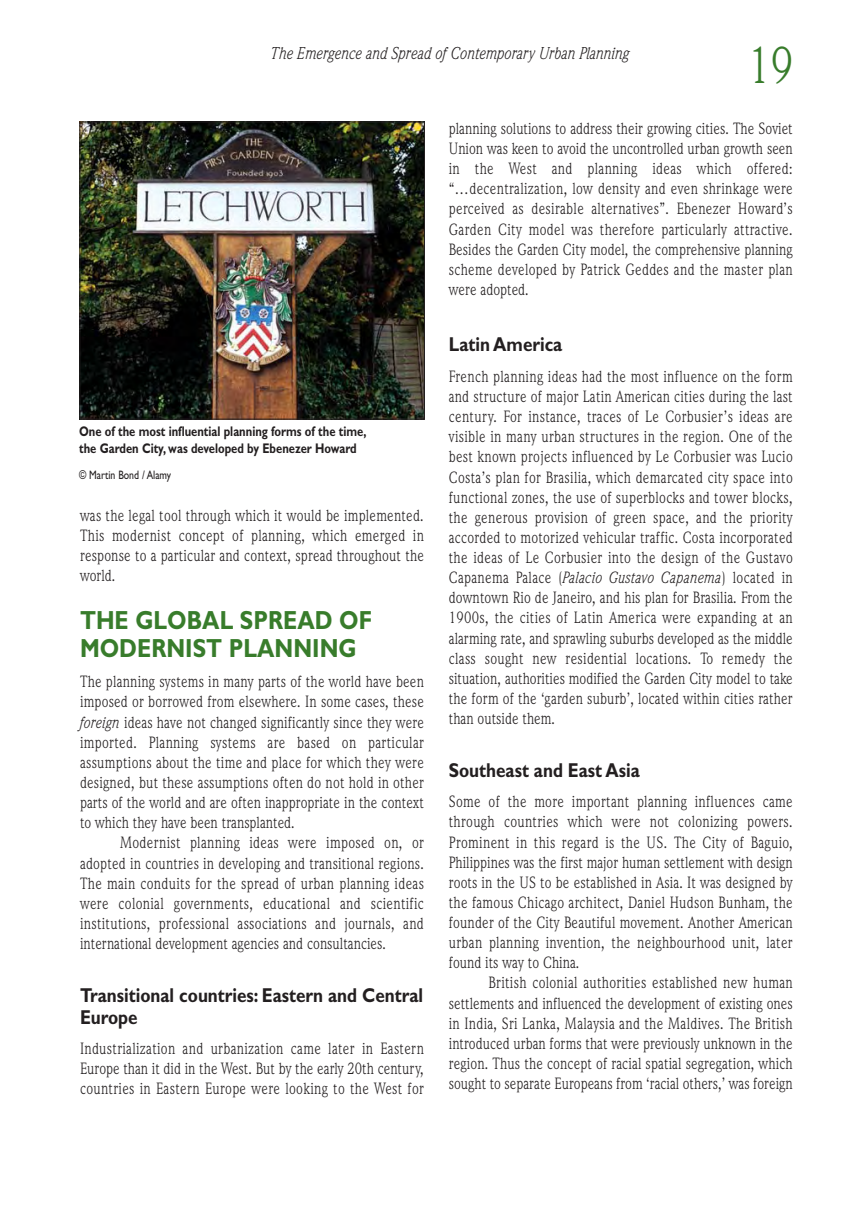
<style>
.page{position:relative;width:853px;height:1206px;background:#fff}
.page>*{position:absolute;margin:0;border:0;box-sizing:border-box;transform-origin:0 0}
.t1{font:52.5px "Weidemann IT Cby BT";color:#387c2b;scale:.85 1}
.t2{font:700 26.25px/28px "Gill Sans";color:#387c2b;scale:.85 1}
.t3{font:700 20.12px/21px "Gill Sans";color:#231f20;scale:.85 1}
.t4{font:italic 17.5px "Weidemann IT Cby BT";color:#231f20;scale:.85 1}
.t5{font:16.62px/20.1px "Weidemann IT Cby BT";color:#231f20;text-align:justify;scale:.85 1}
.t6{font:700 14px/17.5px "Gill Sans";color:#231f20;scale:.8 1}
.t7{font:12.25px "Gill Sans";color:#231f20;scale:.8 1}
.s1{font-style:italic}
</style>
<div class="page">
<img style="left:79px;top:121px;width:346px;height:299px">
<p class="t4" style="left:271px;top:47px;width:423px">The Emergence and Spread of Contemporary Urban Planning</p>
<h1 class="t1" style="left:748px;top:46px;width:55px">19</h1>
<p class="t6" style="left:79px;top:424px;width:361px">One of the most influential planning forms of the time, the Garden City, was developed by Ebenezer Howard</p>
<p class="t7" style="left:79px;top:470px;width:116px">© Martin Bond / Alamy</p>
<p class="t5" style="left:80px;top:507px;width:406px">was the legal tool through which it would be implemented.<br>This modernist concept of planning, which emerged in response to a particular and context, spread throughout the world.</p>
<h2 class="t2" style="left:80px;top:609px;width:345px">THE GLOBAL SPREAD OF<br>MODERNIST PLANNING</h2>
<p class="t5" style="left:80px;top:673px;width:406px">The planning systems in many parts of the world have been imposed or borrowed from elsewhere. In some cases, these <span class="s1">foreign</span> ideas have not changed significantly since they were imported. Planning systems are based on particular assumptions about the time and place for which they were designed, but these assumptions often do not hold in other parts of the world and are often inappropriate in the context to which they have been transplanted.</p>
<p class="t5" style="left:80px;top:834px;width:406px;text-indent:40px">Modernist planning ideas were imposed on, or adopted in countries in developing and transitional regions.<br>The main conduits for the spread of urban planning ideas were colonial governments, educational and scientific institutions, professional associations and journals, and international development agencies and consultancies.</p>
<p class="t3" style="left:80px;top:987px;width:405px">Transitional countries: Eastern and Central<br>Europe</p>
<p class="t5" style="left:80px;top:1040px;width:406px">Industrialization and urbanization came later in Eastern Europe than it did in the West. But by the early 20th century, countries in Eastern Europe were looking to the West for</p>
<p class="t5" style="left:449px;top:120px;width:406px">planning solutions to address their growing cities. The Soviet Union was keen to avoid the uncontrolled urban growth seen in the West and planning ideas which offered: “…decentralization, low density and even shrinkage were perceived as desirable alternatives”. Ebenezer Howard’s Garden City model was therefore particularly attractive.<br>Besides the Garden City model, the comprehensive planning scheme developed by Patrick Geddes and the master plan were adopted.</p>
<p class="t3" style="left:449px;top:336px;width:135px">Latin America</p>
<p class="t5" style="left:449px;top:368px;width:406px">French planning ideas had the most influence on the form and structure of major Latin American cities during the last century. For instance, traces of Le Corbusier’s ideas are visible in many urban structures in the region. One of the best known projects influenced by Le Corbusier was Lucio Costa’s plan for Brasilia, which demarcated city space into functional zones, the use of superblocks and tower blocks, the generous provision of green space, and the priority accorded to motorized vehicular traffic. Costa incorporated the ideas of Le Corbusier into the design of the Gustavo Capanema Palace (<span class="s1">Palacio Gustavo Capanema</span>) located in downtown Rio de Janeiro, and his plan for Brasilia. From the 1900s, the cities of Latin America were expanding at an alarming rate, and sprawling suburbs developed as the middle class sought new residential locations. To remedy the situation, authorities modified the Garden City model to take the form of the ‘garden suburb’, located within cities rather than outside them.</p>
<p class="t3" style="left:449px;top:761px;width:226px">Southeast and East Asia</p>
<p class="t5" style="left:449px;top:793px;width:406px">Some of the more important planning influences came through countries which were not colonizing powers.<br>Prominent in this regard is the US. The City of Baguio, Philippines was the first major human settlement with design roots in the US to be established in Asia. It was designed by the famous Chicago architect, Daniel Hudson Bunham, the founder of the City Beautiful movement. Another American urban planning invention, the neighbourhood unit, later found its way to China.</p>
<p class="t5" style="left:449px;top:974px;width:406px;text-indent:40px">British colonial authorities established new human settlements and influenced the development of existing ones in India, Sri Lanka, Malaysia and the Maldives. The British introduced urban forms that were previously unknown in the region. Thus the concept of racial spatial segregation, which sought to separate Europeans from ‘racial others,’ was foreign</p>
</div>
